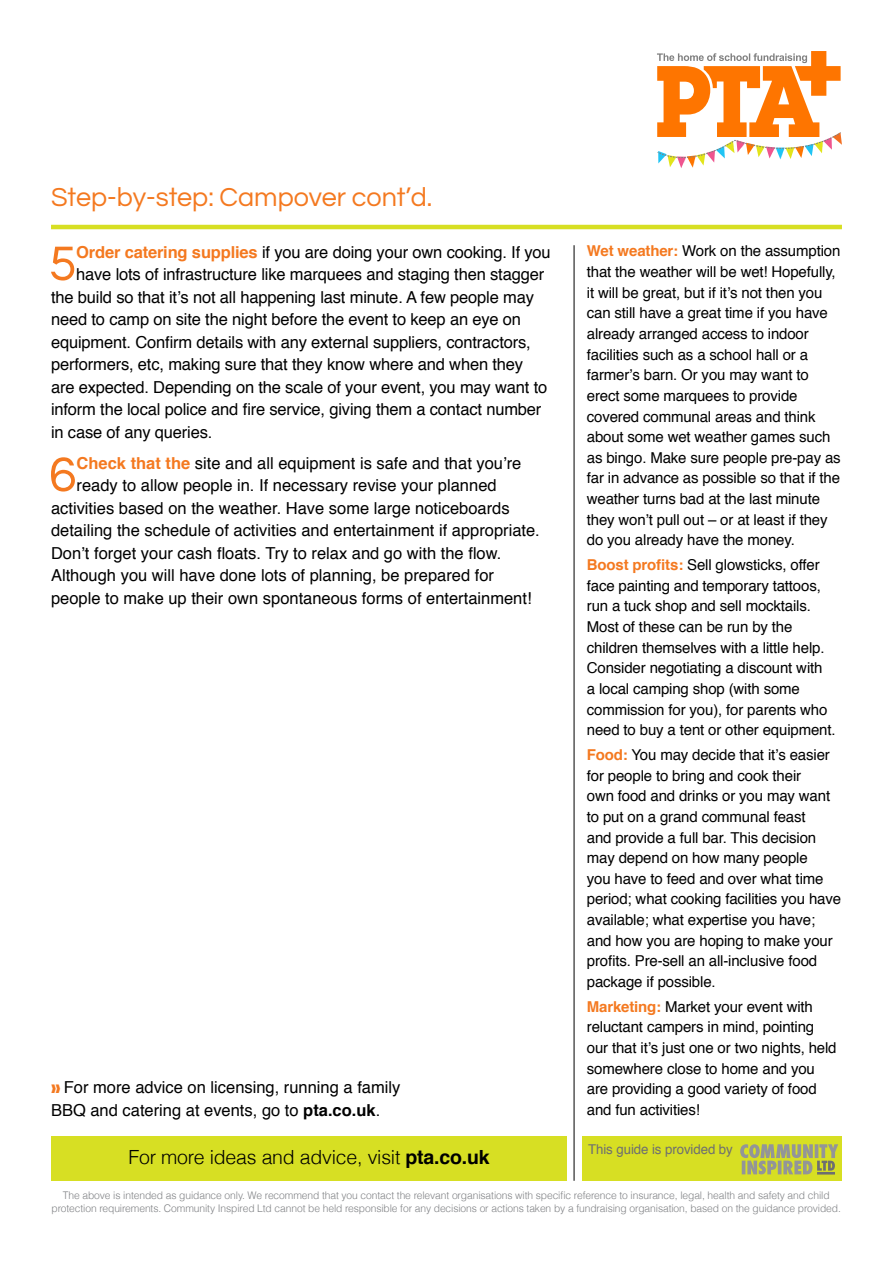
<style>
.page{position:relative;width:893px;height:1263px;background:#fff}
.page>*{position:absolute;margin:0;border:0;box-sizing:border-box;transform-origin:0 0}
.t1{font:50.55px "Questrial";color:#f47920}
.t2{font:27px "Questrial";color:#f47920}
.t3{font:300 19.5px "Helvetica";letter-spacing:-.01em;color:#000}
.t4{font:16.5px/22.5px "Helvetica";letter-spacing:-.01em;color:#000}
.t5{font:15px/20.7px "Helvetica";letter-spacing:-.01em;color:#000}
.t6{font:13.5px "Helvetica";letter-spacing:-.005em;color:#6d6e71}
.t7{font:300 10.5px/12.6px "Helvetica";letter-spacing:-.01em;color:#808285;text-align:center}
.s1{font-weight:700;color:#f47920}
.s2{color:#f47920}
.s3{font-weight:700}
</style>
<div class="page">
<hr style="left:574px;top:245px;width:1px;height:936px;background:#000">
<div style="left:51px;top:1136px;width:516px;height:45px;background:#d7df23"></div>
<div style="left:582px;top:1136px;width:260px;height:45px;background:#d7df23"></div>
<svg style="left:740px;top:1144px;width:98px;height:30px"></svg>
<svg style="left:657px;top:51px;width:185px;height:117px"></svg>
<hr style="left:51px;top:225px;width:791px;height:4px;background:#d7df23">
<h2 class="t2" style="left:51px;top:183px;width:383px">Step-by-step: Campover cont’d.</h2>
<h1 class="t1" style="left:49px;top:239px;width:29px">5</h1>
<p class="t4" style="left:76px;top:241px;width:476px"><span class="s1">Order catering supplies</span> if you are doing your own cooking. If you</p>
<p class="t4" style="left:76px;top:264px;width:470px">have lots of infrastructure like marquees and staging then stagger</p>
<p class="t4" style="left:51px;top:286px;width:484px">the build so that it’s not all happening last minute. A few people may</p>
<p class="t4" style="left:51px;top:309px;width:472px">need to camp on site the night before the event to keep an eye on</p>
<p class="t4" style="left:51px;top:331px;width:481px">equipment. Confirm details with any external suppliers, contractors,</p>
<p class="t4" style="left:51px;top:354px;width:474px">performers, etc, making sure that they know where and when they</p>
<p class="t4" style="left:51px;top:376px;width:498px">are expected. Depending on the scale of your event, you may want to</p>
<p class="t4" style="left:51px;top:399px;width:492px">inform the local police and fire service, giving them a contact number</p>
<p class="t4" style="left:51px;top:421px;width:163px">in case of any queries.</p>
<h1 class="t1" style="left:49px;top:450px;width:29px">6</h1>
<p class="t4" style="left:77px;top:452px;width:446px"><span class="s1">Check that the</span> site and all equipment is safe and that you’re</p>
<p class="t4" style="left:77px;top:475px;width:422px">ready to allow people in. If necessary revise your planned</p>
<p class="t4" style="left:51px;top:497px;width:460px">activities based on the weather. Have some large noticeboards</p>
<p class="t4" style="left:51px;top:520px;width:490px">detailing the schedule of activities and entertainment if appropriate.</p>
<p class="t4" style="left:51px;top:542px;width:452px">Don’t forget your cash floats. Try to relax and go with the flow.</p>
<p class="t4" style="left:51px;top:565px;width:444px">Although you will have done lots of planning, be prepared for</p>
<p class="t4" style="left:51px;top:587px;width:482px">people to make up their own spontaneous forms of entertainment!</p>
<p class="t4" style="left:51px;top:1077px;width:351px"><span class="s2">❱❱</span> For more advice on licensing, running a family<br>BBQ and catering at events, go to <span class="s3">pta.co.uk</span>.</p>
<p class="t5" style="left:587px;top:241px;width:255px"><span class="s1">Wet weather:</span> Work on the assumption that the weather will be wet! Hopefully, it will be great, but if it’s not then you can still have a great time if you have already arranged access to indoor facilities such as a school hall or a farmer’s barn. Or you may want to erect some marquees to provide covered communal areas and think about some wet weather games such as bingo. Make sure people pre-pay as far in advance as possible so that if the weather turns bad at the last minute they won’t pull out – or at least if they do you already have the money.</p>
<p class="t5" style="left:587px;top:555px;width:250px"><span class="s1">Boost profits:</span> Sell glowsticks, offer face painting and temporary tattoos, run a tuck shop and sell mocktails.<br>Most of these can be run by the children themselves with a little help.<br>Consider negotiating a discount with<br>a local camping shop (with some commission for you), for parents who need to buy a tent or other equipment.</p>
<p class="t5" style="left:587px;top:745px;width:256px"><span class="s1">Food:</span> You may decide that it’s easier for people to bring and cook their<br>own food and drinks or you may want to put on a grand communal feast<br>and provide a full bar. This decision may depend on how many people<br>you have to feed and over what time period; what cooking facilities you have available; what expertise you have; and how you are hoping to make your profits. Pre-sell an all-inclusive food package if possible.</p>
<p class="t5" style="left:587px;top:997px;width:251px"><span class="s1">Marketing:</span> Market your event with reluctant campers in mind, pointing our that it’s just one or two nights, held somewhere close to home and you are providing a good variety of food and fun activities!</p>
<h3 class="t3" style="left:128px;top:1145px;width:363px">For more ideas and advice, visit <span class="s3">pta.co.uk</span></h3>
<p class="t6" style="left:588px;top:1139px;width:146px">This guide is provided by</p>
<p class="t7" style="left:52px;top:1189px;width:791px">The above is intended as guidance only. We recommend that you contact the relevant organisations with specific reference to insurance, legal, health and safety and child protection requirements. Community Inspired Ltd cannot be held responsible for any decisions or actions taken by a fundraising organisation, based on the guidance provided.</p>
</div>
